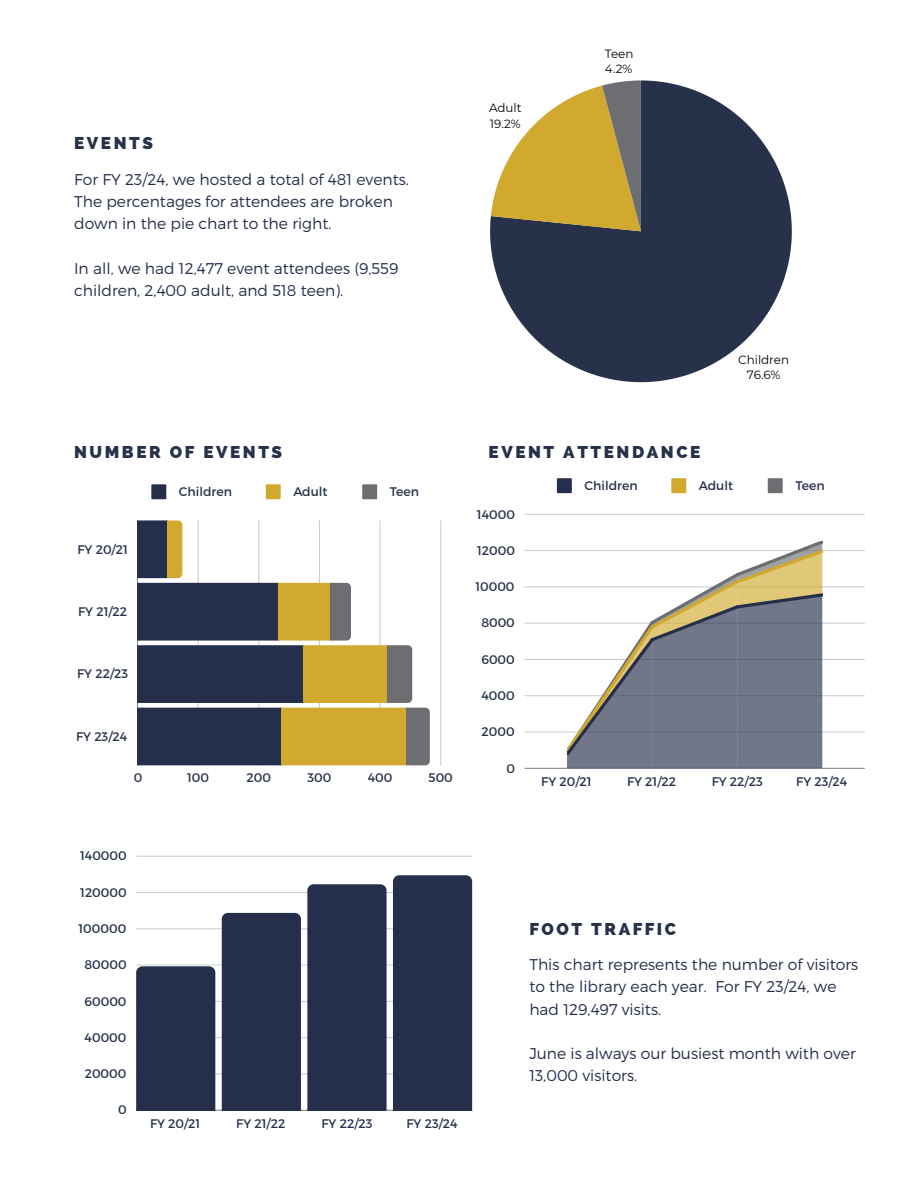
<style>
.page{position:relative;width:918px;height:1188px;background:#fff}
.page>*{position:absolute;margin:0;border:0;box-sizing:border-box;transform-origin:0 0}
.t1{font:800 17.1px "Raleway";letter-spacing:.15em;color:#27324a}
.t2{font:300 15.6px/22.2px "Montserrat";color:#252e4a}
.t3{font:12.45px "Montserrat";color:#27324a}
.t4{font:12px/15.1px "Montserrat";color:#000}
</style>
<div class="page">
<svg style="left:151px;top:484px;width:15px;height:15px"></svg>
<svg style="left:266px;top:484px;width:15px;height:15px"></svg>
<svg style="left:362px;top:484px;width:15px;height:15px"></svg>
<hr style="left:137px;top:520px;width:1px;height:245px;background:#27324a">
<hr style="left:440px;top:520px;width:1px;height:245px;background:#d3d6da">
<svg style="left:138px;top:520px;width:292px;height:245px"></svg>
<svg style="left:557px;top:478px;width:15px;height:15px"></svg>
<svg style="left:671px;top:478px;width:15px;height:15px"></svg>
<svg style="left:768px;top:478px;width:15px;height:15px"></svg>
<hr style="left:524px;top:768px;width:341px;height:1px;background:#27324a;opacity:.6">
<hr style="left:524px;top:732px;width:341px;height:1px;background:#e0e2e5">
<hr style="left:524px;top:695px;width:341px;height:1px;background:#d4d6db">
<hr style="left:524px;top:659px;width:341px;height:1px;background:#c9ccd2">
<hr style="left:524px;top:623px;width:341px;height:1px;background:#d8dadf">
<hr style="left:524px;top:586px;width:341px;height:1px;background:#dddee2">
<hr style="left:524px;top:550px;width:341px;height:1px;background:#cdcfd5">
<hr style="left:524px;top:514px;width:341px;height:1px;background:#d1d3d8">
<svg style="left:567px;top:542px;width:255px;height:226px"></svg>
<hr style="left:136px;top:1110px;width:336px;height:1px;background:#27324a">
<hr style="left:136px;top:1073px;width:336px;height:1px;background:#27324a;opacity:.25">
<hr style="left:136px;top:1037px;width:336px;height:1px;background:#27324a;opacity:.25">
<hr style="left:136px;top:1001px;width:336px;height:1px;background:#27324a;opacity:.25">
<hr style="left:136px;top:965px;width:336px;height:1px;background:#dee0e4">
<hr style="left:136px;top:928px;width:336px;height:1px;background:#d7d9dd">
<hr style="left:136px;top:892px;width:336px;height:1px;background:#c8cbd1">
<hr style="left:136px;top:856px;width:336px;height:1px;background:#d7d9dd">
<div style="left:136px;top:966px;width:79px;height:144px;background:#252e4a"></div>
<div style="left:222px;top:913px;width:79px;height:197px;background:#252e4a"></div>
<div style="left:307px;top:884px;width:80px;height:226px;background:#252e4a"></div>
<div style="left:393px;top:875px;width:79px;height:235px;background:#252e4a"></div>
<svg style="left:490px;top:80px;width:302px;height:302px;fill:#27324a"></svg>
<svg style="left:491px;top:80px;width:150px;height:151px"></svg>
<p class="t1" style="left:74px;top:133px;width:80px">EVENTS</p>
<h1 class="t2" style="left:74px;top:167px;width:336px">For FY 23/24, we hosted a total of 481 events.<br>The percentages for attendees are broken down in the pie chart to the right.</h1>
<p class="t2" style="left:74px;top:256px;width:326px">In all, we had 12,477 event attendees (9,559 children, 2,400 adult, and 518 teen).</p>
<p class="t4" style="left:489px;top:101px;width:34px">Adult<br>19.2%</p>
<p class="t4" style="left:605px;top:46px;width:30px">Teen<br>4.2%</p>
<p class="t4" style="left:738px;top:352px;width:53px;text-align:center">Children<br>76.6%</p>
<h1 class="t1" style="left:74px;top:442px;width:210px">NUMBER OF EVENTS</h1>
<p class="t3" style="left:77px;top:541px;width:52px">FY 20/21</p>
<p class="t3" style="left:78px;top:603px;width:51px">FY 21/22</p>
<p class="t3" style="left:77px;top:666px;width:53px">FY 22/23</p>
<p class="t3" style="left:76px;top:728px;width:53px">FY 23/24</p>
<p class="t3" style="left:179px;top:484px;width:55px">Children</p>
<p class="t3" style="left:293px;top:484px;width:36px">Adult</p>
<p class="t3" style="left:390px;top:484px;width:31px">Teen</p>
<p class="t3" style="left:134px;top:770px;width:10px">0</p>
<p class="t3" style="left:187px;top:770px;width:24px">100</p>
<p class="t3" style="left:247px;top:770px;width:26px">200</p>
<p class="t3" style="left:308px;top:770px;width:25px">300</p>
<p class="t3" style="left:368px;top:770px;width:26px">400</p>
<p class="t3" style="left:429px;top:770px;width:26px">500</p>
<p class="t1" style="left:489px;top:442px;width:213px">EVENT ATTENDANCE</p>
<p class="t3" style="left:477px;top:506px;width:40px">14000</p>
<p class="t3" style="left:477px;top:542px;width:39px">12000</p>
<p class="t3" style="left:475px;top:579px;width:41px">10000</p>
<p class="t3" style="left:481px;top:615px;width:35px">8000</p>
<p class="t3" style="left:481px;top:651px;width:35px">6000</p>
<p class="t3" style="left:482px;top:687px;width:35px">4000</p>
<p class="t3" style="left:482px;top:724px;width:35px">2000</p>
<p class="t3" style="left:507px;top:760px;width:10px">0</p>
<p class="t3" style="left:585px;top:477px;width:55px">Children</p>
<p class="t3" style="left:699px;top:477px;width:36px">Adult</p>
<p class="t3" style="left:795px;top:477px;width:31px">Teen</p>
<p class="t3" style="left:541px;top:774px;width:52px">FY 20/21</p>
<p class="t3" style="left:627px;top:774px;width:51px">FY 21/22</p>
<p class="t3" style="left:712px;top:774px;width:53px">FY 22/23</p>
<p class="t3" style="left:796px;top:774px;width:53px">FY 23/24</p>
<p class="t3" style="left:80px;top:848px;width:48px">140000</p>
<p class="t3" style="left:80px;top:884px;width:48px">120000</p>
<p class="t3" style="left:78px;top:920px;width:49px">100000</p>
<p class="t3" style="left:84px;top:957px;width:44px">80000</p>
<p class="t3" style="left:85px;top:993px;width:44px">60000</p>
<p class="t3" style="left:85px;top:1029px;width:43px">40000</p>
<p class="t3" style="left:85px;top:1066px;width:43px">20000</p>
<p class="t3" style="left:118px;top:1102px;width:10px">0</p>
<p class="t3" style="left:150px;top:1116px;width:52px">FY 20/21</p>
<p class="t3" style="left:236px;top:1116px;width:51px">FY 21/22</p>
<p class="t3" style="left:321px;top:1116px;width:53px">FY 22/23</p>
<p class="t3" style="left:406px;top:1116px;width:53px">FY 23/24</p>
<p class="t1" style="left:529px;top:919px;width:148px">FOOT TRAFFIC</p>
<h1 class="t2" style="left:529px;top:953px;width:331px">This chart represents the number of visitors to the library each year. For FY 23/24, we had 129,497 visits.</h1>
<h1 class="t2" style="left:529px;top:1042px;width:328px">June is always our busiest month with over<br>13,000 visitors.</h1>
</div>
